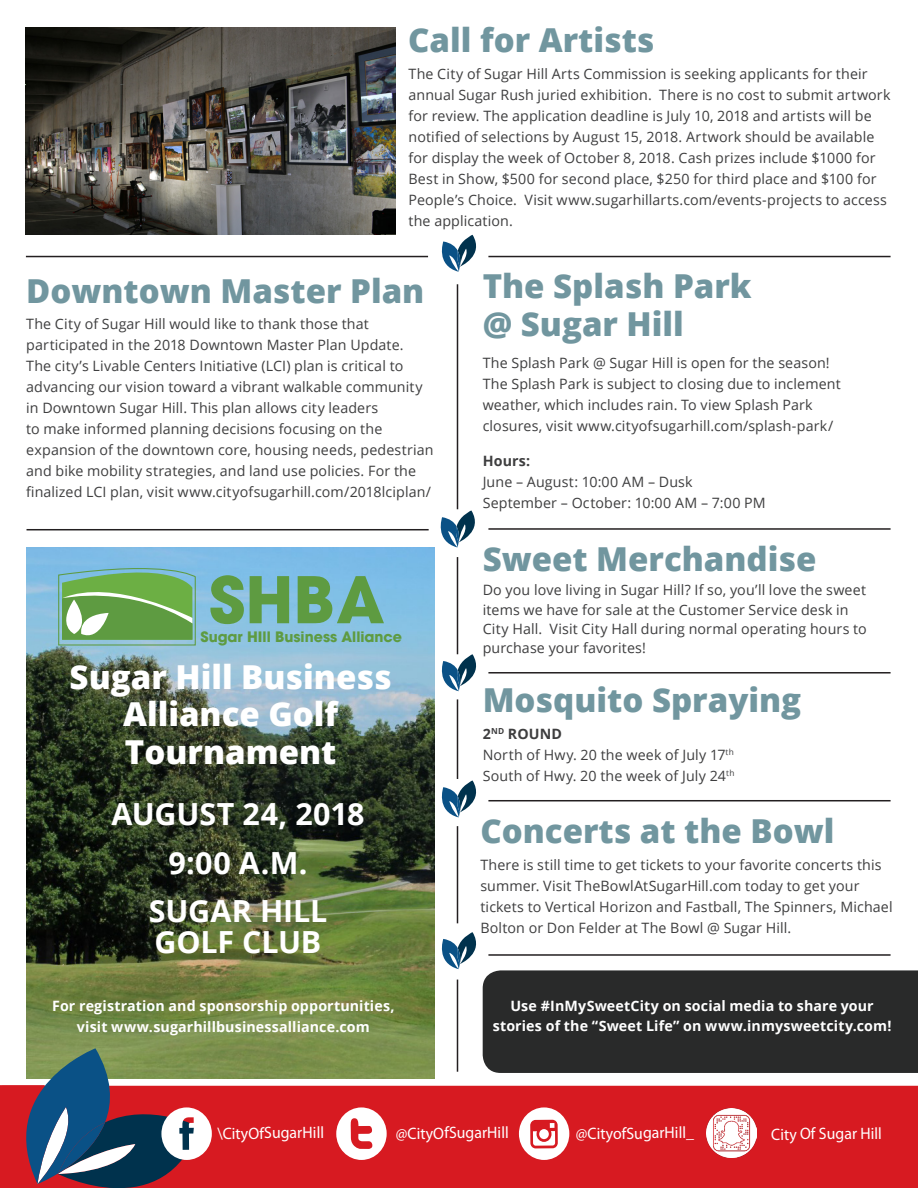
<style>
.page{position:relative;width:918px;height:1188px;background:#fff}
.page>*{position:absolute;margin:0;border:0;box-sizing:border-box;transform-origin:0 0}
.t1{font:700 63.75px "Avant Garde LT";color:#5e9b41}
.t2{font:800 33px/37.5px "Open Sans";color:#71969f}
.t3{font:800 33px/37.5px "Open Sans";color:#fff;text-align:center}
.t4{font:700 30.45px/30.5px "Open Sans";letter-spacing:-.005em;color:#fff}
.t5{font:16.5px "Myriad Pro";color:#fff;scale:.96 1}
.t6{font:14.25px/21px "Open Sans";letter-spacing:.01em;color:#3e3e3f}
.t7{font:700 14.25px/19.5px "Open Sans";letter-spacing:.01em;color:#fff;text-align:center}
.t8{font:700 14.25px "Avant Garde LT";color:#5e9b41}
.s1{font-weight:700}
</style>
<div class="page">
<hr style="left:26px;top:256px;width:402px;height:1px;background:#231f20">
<hr style="left:488px;top:256px;width:403px;height:1px;background:#231f20">
<hr style="left:488px;top:672px;width:403px;height:2px;background:#231f20">
<hr style="left:488px;top:528px;width:403px;height:2px;background:#231f20">
<hr style="left:27px;top:529px;width:402px;height:1px;background:#231f20">
<hr style="left:488px;top:800px;width:403px;height:1px;background:#231f20">
<hr style="left:488px;top:954px;width:403px;height:2px;background:#231f20">
<hr style="left:457px;top:284px;width:1px;height:225px;background:#231f20">
<hr style="left:457px;top:699px;width:1px;height:80px;background:#231f20">
<hr style="left:457px;top:557px;width:1px;height:97px;background:#231f20">
<hr style="left:457px;top:980px;width:1px;height:92px;background:#231f20">
<hr style="left:457px;top:826px;width:1px;height:97px;background:#231f20">
<svg style="left:441px;top:235px;width:36px;height:37px"></svg>
<svg style="left:441px;top:932px;width:36px;height:37px"></svg>
<svg style="left:441px;top:654px;width:36px;height:37px"></svg>
<svg style="left:440px;top:510px;width:35px;height:37px"></svg>
<svg style="left:441px;top:780px;width:36px;height:37px"></svg>
<div style="left:483px;top:970px;width:435px;height:103px;background:#292a2a"></div>
<div style="left:212px;top:1086px;width:706px;height:102px;background:#d71a21"></div>
<svg style="left:336px;top:1107px;width:51px;height:53px"></svg>
<svg style="left:519px;top:1107px;width:50px;height:53px"></svg>
<img style="left:707px;top:1108px;width:49px;height:50px">
<img style="left:26px;top:27px;width:369px;height:208px">
<img style="left:27px;top:548px;width:408px;height:530px">
<svg style="left:0;top:1048px;width:212px;height:140px"></svg>
<svg style="left:56px;top:557px;width:140px;height:89px;background:#7bb383"></svg>
<p class="t2" style="left:408px;top:20px;width:248px">Call for Artists</p>
<p class="t6" style="left:409px;top:63px;width:484px">The City of Sugar Hill Arts Commission is seeking applicants for their annual Sugar Rush juried exhibition. There is no cost to submit artwork for review. The application deadline is July 10, 2018 and artists will be notified of selections by August 15, 2018. Artwork should be available for display the week of October 8, 2018. Cash prizes include $1000 for Best in Show, $500 for second place, $250 for third place and $100 for People’s Choice. Visit www.sugarhillarts.com/events-projects to access the application.</p>
<p class="t2" style="left:26px;top:270px;width:400px">Downtown Master Plan</p>
<p class="t6" style="left:26px;top:313px;width:409px">The City of Sugar Hill would like to thank those that participated in the 2018 Downtown Master Plan Update.<br>The city’s Livable Centers Initiative (LCI) plan is critical to advancing our vision toward a vibrant walkable community in Downtown Sugar Hill. This plan allows city leaders<br>to make informed planning decisions focusing on the expansion of the downtown core, housing needs, pedestrian and bike mobility strategies, and land use policies. For the finalized LCI plan, visit www.cityofsugarhill.com/2018lciplan/</p>
<h1 class="t1" style="left:209px;top:558px;width:177px">SHBA</h1>
<p class="t8" style="left:201px;top:628px;width:203px">Sugar HIll Business Alliance</p>
<p class="t3" style="left:70px;top:656px;width:324px">Sugar Hill Business<br>Alliance Golf<br>Tournament</p>
<p class="t4" style="left:111px;top:798px;width:255px">AUGUST 24, 2018</p>
<p class="t4" style="left:169px;top:847px;width:140px">9:00 A.M.</p>
<p class="t4" style="left:149px;top:895px;width:180px">SUGAR HILL<br>GOLF CLUB</p>
<p class="t7" style="left:52px;top:995px;width:344px;line-height:21px">For registration and sponsorship opportunities, visit www.sugarhillbusinessalliance.com</p>
<p class="t2" style="left:483px;top:266px;width:270px">The Splash Park @ Sugar Hill</p>
<p class="t6" style="left:483px;top:352px;width:360px">The Splash Park @ Sugar Hill is open for the season!<br>The Splash Park is subject to closing due to inclement weather, which includes rain. To view Splash Park closures, visit www.cityofsugarhill.com/splash-park/</p>
<p class="t6" style="left:483px;top:449px;width:284px"><span class="s1">Hours:<br></span>June – August: 10:00 AM – Dusk<br>September – October: 10:00 AM – 7:00 PM</p>
<p class="t2" style="left:483px;top:539px;width:335px">Sweet Merchandise</p>
<p class="t6" style="left:483px;top:580px;width:386px;line-height:19.2px">Do you love living in Sugar Hill? If so, you’ll love the sweet items we have for sale at the Customer Service desk in City Hall. Visit City Hall during normal operating hours to purchase your favorites!</p>
<p class="t2" style="left:483px;top:680px;width:320px">Mosquito Spraying</p>
<p class="t6" style="left:483px;top:722px;width:253px"><span class="s1">2</span><sup>ND</sup> <span class="s1">ROUND<br></span>North of Hwy. 20 the week of July 17<sup>th<br></sup>South of Hwy. 20 the week of July 24<sup>th</sup></p>
<p class="t2" style="left:480px;top:810px;width:356px">Concerts at the Bowl</p>
<p class="t6" style="left:480px;top:854px;width:414px">There is still time to get tickets to your favorite concerts this summer. Visit TheBowlAtSugarHill.com today to get your tickets to Vertical Horizon and Fastball, The Spinners, Michael Bolton or Don Felder at The Bowl @ Sugar Hill.</p>
<p class="t7" style="left:493px;top:996px;width:400px">Use #InMySweetCity on social media to share your stories of the “Sweet Life” on www.inmysweetcity.com!</p>
<p class="t5" style="left:217px;top:1124px;width:113px;rotate:-1deg">\CityOfSugarHill</p>
<p class="t5" style="left:396px;top:1124px;width:119px;rotate:-1deg">@CityOfSugarHill</p>
<p class="t5" style="left:576px;top:1124px;width:125px;rotate:-1deg">@CityofSugarHill_</p>
<p class="t5" style="left:771px;top:1124px;width:117px;rotate:-1deg">City Of Sugar Hill</p>
</div>
